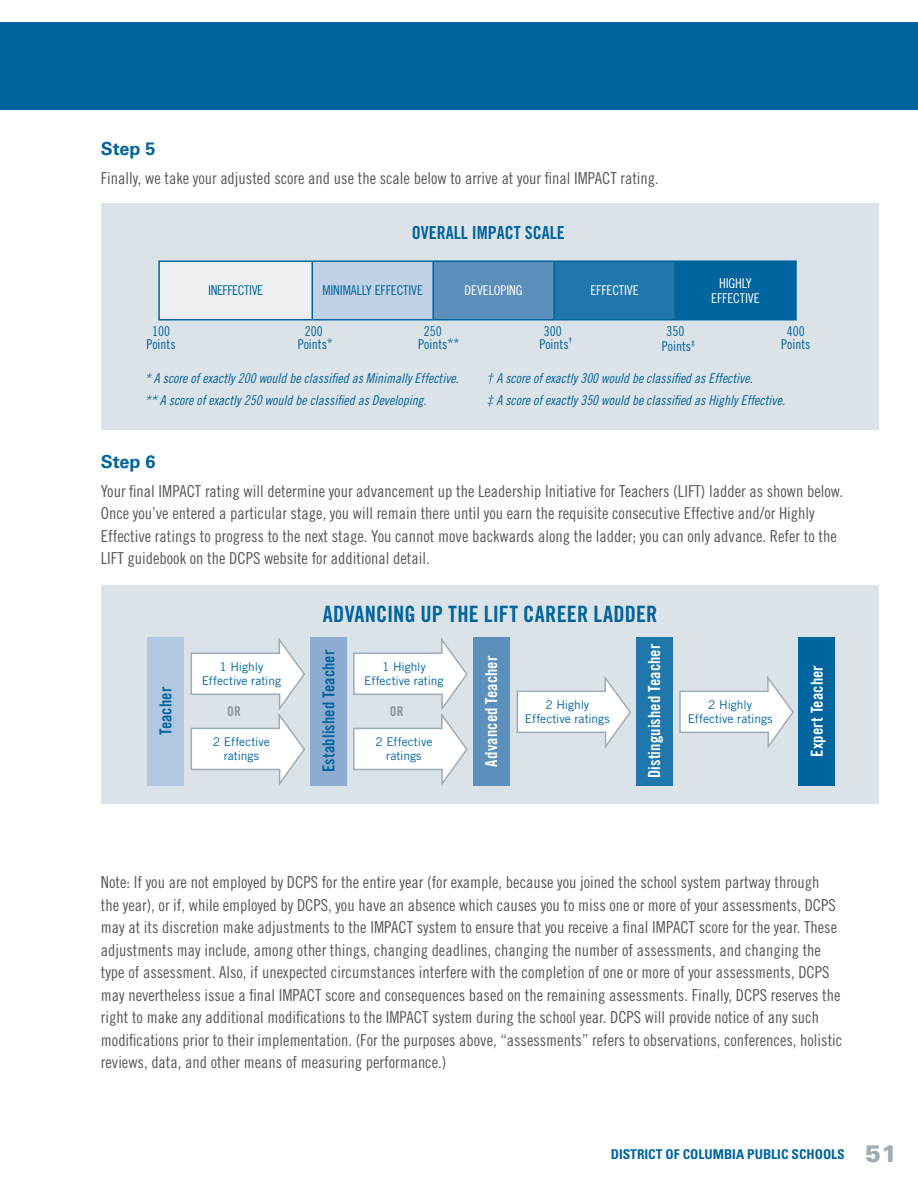
<style>
.page{position:relative;width:918px;height:1188px;background:#fff}
.page>*{position:absolute;margin:0;border:0;box-sizing:border-box;transform-origin:0 0}
.table_head1{font:22.5px "Trade Gothic LT Std Bd Cn 20";letter-spacing:.01em;color:#00649e}
.t1{font:18px "Trade Gothic LT Std Bd Cn 20";color:#00649e}
.Subhead_1{font:700 18px "Univers LT Std";color:#00649e}
.Body_Text{font:16.5px/22.5px "Trade Gothic LT Std Cn 18";color:#57585a}
.table_head1-2{font:16.5px "Trade Gothic LT Std Bd Cn 20";letter-spacing:.005em;color:#fff}
.table_head1-3{font:16.5px "Trade Gothic LT Std Bd Cn 20";letter-spacing:.005em;color:#00649e}
.t2{font:13.5px "Trade Gothic LT Std Cn 18 Obl";color:#00649e}
.t3{font:13.5px/13.5px "Trade Gothic LT Std Cn 18";color:#00649e;text-align:center}
.t4{font:13.5px/15px "Trade Gothic LT Std Cn 18";letter-spacing:-.01em;color:#fff;text-align:center}
.t5{font:700 condensed 13.5px "Univers LT Std";color:#00649e}
.t6{font:13.5px "Trade Gothic LT Std Cn 18";letter-spacing:-.03em;color:#00649e}
.table_head1-4{font:13.5px "Trade Gothic LT Std Bd Cn 20";color:#88959f}
.table_head1-5{font:12px/13.5px "Trade Gothic LT Std";letter-spacing:-.005em;color:#00649e;text-align:center}
.s1{font-weight:900;font-stretch:normal;font-size:24px;color:#9eacb7}
</style>
<div class="page">
<div style="left:0;top:23px;width:918px;height:87px;background:#00649e"></div>
<div style="left:101px;top:585px;width:778px;height:219px;background:#dce3e8"></div>
<svg style="left:516px;top:676px;width:115px;height:72px"></svg>
<svg style="left:679px;top:676px;width:115px;height:73px"></svg>
<div style="left:148px;top:637px;width:36px;height:149px;background:#b2c7e0"></div>
<div style="left:310px;top:637px;width:37px;height:149px;background:#8cadd1"></div>
<div style="left:473px;top:637px;width:36px;height:149px;background:#5b8fbc"></div>
<div style="left:636px;top:637px;width:36px;height:149px;background:#1f77ac"></div>
<div style="left:799px;top:637px;width:36px;height:149px;background:#00649e"></div>
<svg style="left:353px;top:638px;width:115px;height:148px"></svg>
<svg style="left:190px;top:638px;width:115px;height:148px"></svg>
<div style="left:101px;top:203px;width:778px;height:226px;background:#dce3e8"></div>
<div style="left:159px;top:261px;width:153px;height:59px;background:#edf0f2"></div>
<div style="left:312px;top:261px;width:121px;height:59px;background:#c1d1e6"></div>
<div style="left:433px;top:261px;width:121px;height:59px;background:#5b8fbc"></div>
<div style="left:554px;top:261px;width:121px;height:59px;background:#1f77ac"></div>
<div style="left:675px;top:261px;width:121px;height:59px;background:#00649e"></div>
<hr style="left:158px;top:260px;width:154px;height:2px;background:#00649e">
<hr style="left:158px;top:262px;width:2px;height:57px;background:#00649e">
<hr style="left:312px;top:260px;width:121px;height:2px;background:#00649e">
<hr style="left:312px;top:262px;width:1px;height:57px;background:#00649e">
<hr style="left:433px;top:260px;width:121px;height:2px;background:#00649e">
<hr style="left:432px;top:262px;width:2px;height:57px;background:#00649e">
<hr style="left:554px;top:260px;width:121px;height:2px;background:#00649e">
<hr style="left:553px;top:262px;width:2px;height:57px;background:#00649e">
<hr style="left:675px;top:260px;width:122px;height:2px;background:#00649e">
<hr style="left:674px;top:262px;width:2px;height:57px;background:#00649e">
<hr style="left:795px;top:262px;width:2px;height:57px;background:#00649e">
<hr style="left:158px;top:319px;width:154px;height:1px;background:#00649e">
<hr style="left:312px;top:319px;width:121px;height:1px;background:#00649e">
<hr style="left:433px;top:319px;width:121px;height:1px;background:#00649e">
<hr style="left:554px;top:319px;width:121px;height:1px;background:#00649e">
<hr style="left:675px;top:319px;width:122px;height:1px;background:#00649e">
<p class="Subhead_1" style="left:101px;top:138px;width:56px">Step 5</p>
<p class="Body_Text" style="left:101px;top:167px;width:560px">Finally, we take your adjusted score and use the scale below to arrive at your final IMPACT rating.</p>
<p class="t1" style="left:412px;top:221px;width:154px">OVERALL IMPACT SCALE</p>
<p class="t6" style="left:208px;top:283px;width:57px">INEFFECTIVE</p>
<p class="t3" style="left:322px;top:284px;width:102px">MINIMALLY EFFECTIVE</p>
<p class="t4" style="left:465px;top:283px;width:60px">DEVELOPING</p>
<p class="t4" style="left:590px;top:283px;width:50px">EFFECTIVE</p>
<p class="t4" style="left:711px;top:275px;width:50px">HIGHLY<br>EFFECTIVE</p>
<p class="t3" style="left:146px;top:324px;width:31px">100<br>Points</p>
<p class="t3" style="left:298px;top:324px;width:37px">200<br>Points*</p>
<p class="t3" style="left:418px;top:324px;width:43px;text-align:left;text-indent:6px">250<br>Points**</p>
<p class="t3" style="left:539px;top:324px;width:35px">300<br>Points<sup>†</sup></p>
<p class="t3" style="left:662px;top:323px;width:35px;line-height:15px">350<br>Points<sup>‡</sup></p>
<p class="t3" style="left:781px;top:324px;width:31px">400<br>Points</p>
<p class="t2" style="left:145px;top:370px;width:316px">* A score of exactly 200 would be classified as Minimally Effective.</p>
<p class="t2" style="left:145px;top:392px;width:283px">** A score of exactly 250 would be classified as Developing.</p>
<p class="t2" style="left:487px;top:370px;width:268px">† A score of exactly 300 would be classified as Effective.</p>
<p class="t2" style="left:487px;top:392px;width:300px">‡ A score of exactly 350 would be classified as Highly Effective.</p>
<p class="Subhead_1" style="left:101px;top:451px;width:56px">Step 6</p>
<p class="Body_Text" style="left:101px;top:480px;width:744px">Your final IMPACT rating will determine your advancement up the Leadership Initiative for Teachers (LIFT) ladder as shown below.<br>Once you’ve entered a particular stage, you will remain there until you earn the requisite consecutive Effective and/or Highly Effective ratings to progress to the next stage. You cannot move backwards along the ladder; you can only advance. Refer to the LIFT guidebook on the DCPS website for additional detail.</p>
<p class="table_head1-3" style="left:156px;top:735px;width:50px;rotate:-90deg">Teacher</p>
<p class="table_head1-5" style="left:202px;top:660px;width:81px">1 Highly<br>Effective rating</p>
<p class="table_head1-4" style="left:227px;top:703px;width:15px">OR</p>
<p class="table_head1-5" style="left:213px;top:735px;width:58px">2 Effective ratings</p>
<p class="table_head1" style="left:323px;top:600px;width:336px">ADVANCING UP THE LIFT CAREER LADDER</p>
<p class="table_head1-3" style="left:319px;top:772px;width:124px;rotate:-90deg">Established Teacher</p>
<p class="table_head1-5" style="left:364px;top:660px;width:81px">1 Highly<br>Effective rating</p>
<p class="table_head1-4" style="left:390px;top:703px;width:15px">OR</p>
<p class="table_head1-5" style="left:376px;top:735px;width:58px">2 Effective ratings</p>
<p class="table_head1-2" style="left:481px;top:767px;width:112px;rotate:-90deg">Advanced Teacher</p>
<p class="table_head1-2" style="left:644px;top:778px;width:136px;rotate:-90deg">Distinguished Teacher</p>
<p class="table_head1-5" style="left:525px;top:698px;width:86px">2 Highly<br>Effective ratings</p>
<p class="table_head1-5" style="left:688px;top:698px;width:86px">2 Highly<br>Effective ratings</p>
<p class="table_head1-2" style="left:807px;top:757px;width:94px;rotate:-90deg">Expert Teacher</p>
<p class="Body_Text" style="left:101px;top:871px;width:743px">Note: If you are not employed by DCPS for the entire year (for example, because you joined the school system partway through<br>the year), or if, while employed by DCPS, you have an absence which causes you to miss one or more of your assessments, DCPS may at its discretion make adjustments to the IMPACT system to ensure that you receive a final IMPACT score for the year. These adjustments may include, among other things, changing deadlines, changing the number of assessments, and changing the type of assessment. Also, if unexpected circumstances interfere with the completion of one or more of your assessments, DCPS may nevertheless issue a final IMPACT score and consequences based on the remaining assessments. Finally, DCPS reserves the right to make any additional modifications to the IMPACT system during the school year. DCPS will provide notice of any such modifications prior to their implementation. (For the purposes above, “assessments” refers to observations, conferences, holistic reviews, data, and other means of measuring performance.)</p>
<p class="t5" style="left:611px;top:1145px;width:288px">DISTRICT OF COLUMBIA PUBLIC SCHOOLS <span class="s1">51</span></p>
</div>
